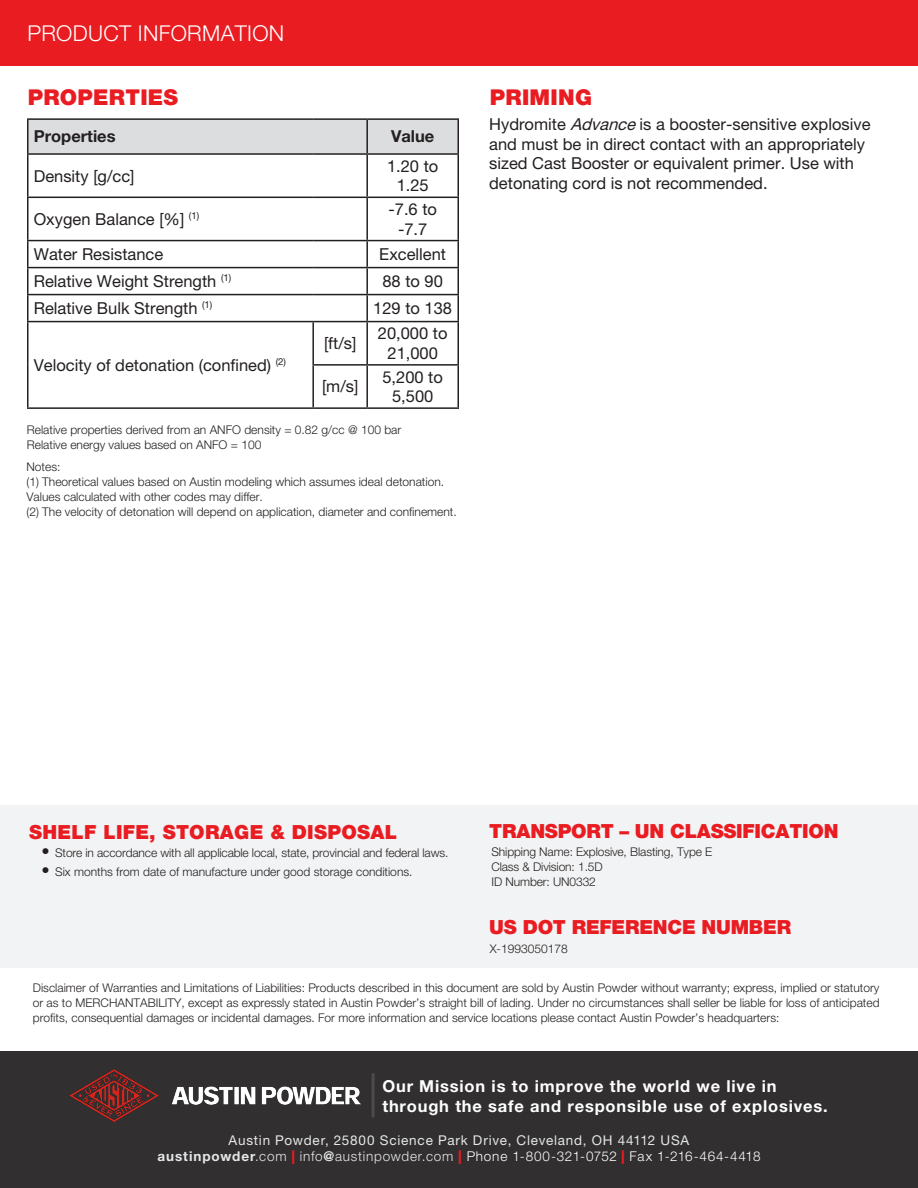
<style>
.page{position:relative;width:918px;height:1188px;background:#fff}
.page>*{position:absolute;margin:0;border:0;box-sizing:border-box;transform-origin:0 0}
.t1{font:300 21.9px "Helvetica Neue CE";letter-spacing:.015em;color:#fff}
.t2{font:900 21.9px "Helvetica Neue CE";letter-spacing:.015em;color:#e91c22}
.t3{font:900 19.5px "Helvetica Neue CE";letter-spacing:-.01em;color:#e91c22}
.t4{font:900 19.5px "Helvetica Neue CE";letter-spacing:.015em;color:#e91c22}
.t5{font:16.5px/19.5px "Helvetica Neue CE";color:#231f20;text-align:center}
.t6{font:700 16.5px/19.8px "Helvetica Neue CE";letter-spacing:.05em;color:#fff}
.t7{font:700 16.5px "Helvetica Neue CE";color:#231f20}
.t8{font:13.5px/16.2px "Helvetica Neue CE";letter-spacing:.06em;color:#e6e7e9;text-align:center}
.t9{font:300 12px/15px "Helvetica Neue CE";color:#231f20;text-align:justify}
.s1{font-style:italic}
.s2{font-weight:400;font-size:16.5px}
.s3{font-weight:700}
.s4{font-weight:300}
.s5{font-weight:900;color:#e91c22}
.s6{font-weight:300;color:#fff}
</style>
<div class="page">
<div style="left:0;top:805px;width:918px;height:163px;background:#f2f3f4"></div>
<div style="left:0;top:0;width:918px;height:66px;background:#e91c22"></div>
<div style="left:28px;top:120px;width:430px;height:33px;background:#dcdddf"></div>
<hr style="left:27px;top:118px;width:286px;height:2px;background:#231f20">
<hr style="left:27px;top:120px;width:1px;height:33px;background:#231f20">
<hr style="left:313px;top:118px;width:54px;height:2px;background:#231f20">
<hr style="left:367px;top:118px;width:92px;height:2px;background:#231f20">
<hr style="left:366px;top:120px;width:2px;height:33px;background:#231f20">
<hr style="left:458px;top:120px;width:1px;height:33px;background:#231f20">
<hr style="left:27px;top:153px;width:286px;height:2px;background:#231f20">
<hr style="left:27px;top:155px;width:1px;height:42px;background:#231f20">
<hr style="left:313px;top:153px;width:54px;height:2px;background:#231f20">
<hr style="left:367px;top:153px;width:92px;height:2px;background:#231f20">
<hr style="left:366px;top:155px;width:2px;height:42px;background:#231f20">
<hr style="left:458px;top:155px;width:1px;height:42px;background:#231f20">
<hr style="left:27px;top:197px;width:286px;height:1px;background:#231f20">
<hr style="left:27px;top:198px;width:1px;height:42px;background:#231f20">
<hr style="left:313px;top:197px;width:54px;height:1px;background:#231f20">
<hr style="left:367px;top:197px;width:92px;height:1px;background:#231f20">
<hr style="left:366px;top:198px;width:2px;height:42px;background:#231f20">
<hr style="left:458px;top:198px;width:1px;height:42px;background:#231f20">
<hr style="left:27px;top:240px;width:286px;height:1px;background:#231f20">
<hr style="left:313px;top:240px;width:54px;height:1px;background:#231f20">
<hr style="left:367px;top:240px;width:92px;height:1px;background:#231f20">
<hr style="left:366px;top:241px;width:2px;height:26px;background:#231f20">
<hr style="left:27px;top:267px;width:286px;height:1px;background:#231f20">
<hr style="left:313px;top:267px;width:54px;height:1px;background:#231f20">
<hr style="left:367px;top:267px;width:92px;height:1px;background:#231f20">
<hr style="left:366px;top:268px;width:2px;height:26px;background:#231f20">
<hr style="left:27px;top:294px;width:286px;height:1px;background:#231f20">
<svg style="left:27px;top:241px;width:1px;height:80px"></svg>
<hr style="left:313px;top:294px;width:54px;height:1px;background:#231f20">
<hr style="left:367px;top:294px;width:92px;height:1px;background:#231f20">
<hr style="left:366px;top:295px;width:2px;height:26px;background:#231f20">
<svg style="left:458px;top:241px;width:1px;height:80px"></svg>
<hr style="left:27px;top:321px;width:286px;height:1px;background:#231f20">
<hr style="left:27px;top:322px;width:1px;height:43px;background:#231f20">
<hr style="left:313px;top:321px;width:54px;height:1px;background:#231f20">
<hr style="left:312px;top:322px;width:2px;height:42px;background:#231f20">
<hr style="left:367px;top:321px;width:92px;height:1px;background:#231f20">
<hr style="left:366px;top:322px;width:2px;height:42px;background:#231f20">
<hr style="left:458px;top:322px;width:1px;height:42px;background:#231f20">
<hr style="left:27px;top:365px;width:1px;height:42px;background:#231f20">
<hr style="left:312px;top:364px;width:55px;height:2px;background:#231f20">
<hr style="left:312px;top:366px;width:2px;height:41px;background:#231f20">
<hr style="left:367px;top:364px;width:92px;height:2px;background:#231f20">
<hr style="left:366px;top:366px;width:2px;height:41px;background:#231f20">
<hr style="left:458px;top:366px;width:1px;height:41px;background:#231f20">
<hr style="left:27px;top:407px;width:286px;height:2px;background:#231f20">
<hr style="left:313px;top:407px;width:54px;height:2px;background:#231f20">
<hr style="left:367px;top:407px;width:92px;height:2px;background:#231f20">
<div style="left:0;top:1051px;width:918px;height:137px;background:#312f30"></div>
<img style="left:70px;top:1069px;width:290px;height:53px">
<hr style="left:372px;top:1073px;width:3px;height:44px;background:#4b4c4d">
<p class="t1" style="left:27px;top:20px;width:258px">PRODUCT INFORMATION</p>
<p class="t2" style="left:28px;top:84px;width:152px">PROPERTIES</p>
<p class="t7" style="left:34px;top:126px;width:83px">Properties</p>
<p class="t7" style="left:391px;top:126px;width:45px">Value</p>
<p class="t5" style="left:34px;top:167px;width:102px">Density [g/cc]</p>
<p class="t5" style="left:387px;top:158px;width:53px">1.20 to<br>1.25</p>
<p class="t5" style="left:34px;top:211px;width:167px">Oxygen Balance [%] <sup>(1)</sup></p>
<p class="t5" style="left:388px;top:201px;width:50px">-7.6 to -7.7</p>
<p class="t5" style="left:34px;top:246px;width:131px">Water Resistance</p>
<p class="t5" style="left:379px;top:246px;width:68px">Excellent</p>
<p class="t5" style="left:34px;top:273px;width:199px">Relative Weight Strength <sup>(1)</sup></p>
<p class="t5" style="left:382px;top:273px;width:62px">88 to 90</p>
<p class="t5" style="left:34px;top:300px;width:180px">Relative Bulk Strength <sup>(1)</sup></p>
<p class="t5" style="left:373px;top:300px;width:80px">129 to 138</p>
<p class="t5" style="left:324px;top:335px;width:34px">[ft/s]</p>
<p class="t5" style="left:378px;top:325px;width:71px">20,000 to<br>21,000</p>
<p class="t5" style="left:322px;top:378px;width:38px">[m/s]</p>
<p class="t5" style="left:382px;top:368px;width:62px">5,200 to<br>5,500</p>
<p class="t9" style="left:27px;top:423px;width:376px">Relative properties derived from an ANFO density = 0.82 g/cc @ 100 bar</p>
<p class="t9" style="left:27px;top:438px;width:236px">Relative energy values based on ANFO = 100</p>
<p class="t5" style="left:34px;top:357px;width:254px">Velocity of detonation (confined) <sup>(2)</sup></p>
<p class="t9" style="left:26px;top:460px;width:36px">Notes:</p>
<p class="t9" style="left:26px;top:475px;width:419px">(1) Theoretical values based on Austin modeling which assumes ideal detonation.<br>Values calculated with other codes may differ.</p>
<p class="t9" style="left:26px;top:505px;width:432px">(2) The velocity of detonation will depend on application, diameter and confinement.</p>
<p class="t2" style="left:490px;top:84px;width:104px">PRIMING</p>
<p class="t5" style="left:489px;top:116px;width:383px;text-align:left">Hydromite <span class="s1">Advance</span>is a booster-sensitive explosive and must be in direct contact with an appropriately sized Cast Booster or equivalent primer. Use with detonating cord is not recommended.</p>
<p class="t4" style="left:29px;top:820px;width:370px">SHELF LIFE, STORAGE &amp; DISPOSAL</p>
<p class="t9" style="left:42px;top:847px;width:408px"><span class="s2">•</span> Store in accordance with all applicable local, state, provincial and federal laws.</p>
<p class="t9" style="left:42px;top:865px;width:372px"><span class="s2">•</span> Six months from date of manufacture under good storage conditions.</p>
<p class="t3" style="left:489px;top:819px;width:351px">TRANSPORT – UN CLASSIFICATION</p>
<p class="t9" style="left:492px;top:845px;width:222px">Shipping Name: Explosive, Blasting, Type E</p>
<p class="t9" style="left:491px;top:860px;width:113px">Class &amp; Division: 1.5D</p>
<p class="t9" style="left:492px;top:875px;width:106px">ID Number: UN0332</p>
<p class="t3" style="left:489px;top:915px;width:303px">US DOT REFERENCE NUMBER</p>
<p class="t9" style="left:490px;top:942px;width:80px">X-1993050178</p>
<p class="t9" style="left:33px;top:982px;width:848px">Disclaimer of Warranties and Limitations of Liabilities: Products described in this document are sold by Austin Powder without warranty; express, implied or statutory or as to MERCHANTABILITY, except as expressly stated in Austin Powder’s straight bill of lading. Under no circumstances shall seller be liable for loss of anticipated profits, consequential damages or incidental damages. For more information and service locations please contact Austin Powder’s headquarters:</p>
<p class="t6" style="left:382px;top:1078px;width:447px">Our Mission is to improve the world we live in through the safe and responsible use of explosives.</p>
<p class="t8" style="left:157px;top:1133px;width:605px">Austin Powder, 25800 Science Park Drive, Cleveland, OH 44112 USA<br><span class="s3">austinpowder</span><span class="s4">.com</span> <span class="s5">|</span> <span class="s4">info</span><span class="s3">@</span><span class="s4">austinpowder.com</span> <span class="s5">|</span> <span class="s6">Phone 1-800-321-0752</span> <span class="s5">|</span> <span class="s6">Fax 1-216-464-4418</span></p>
</div>
